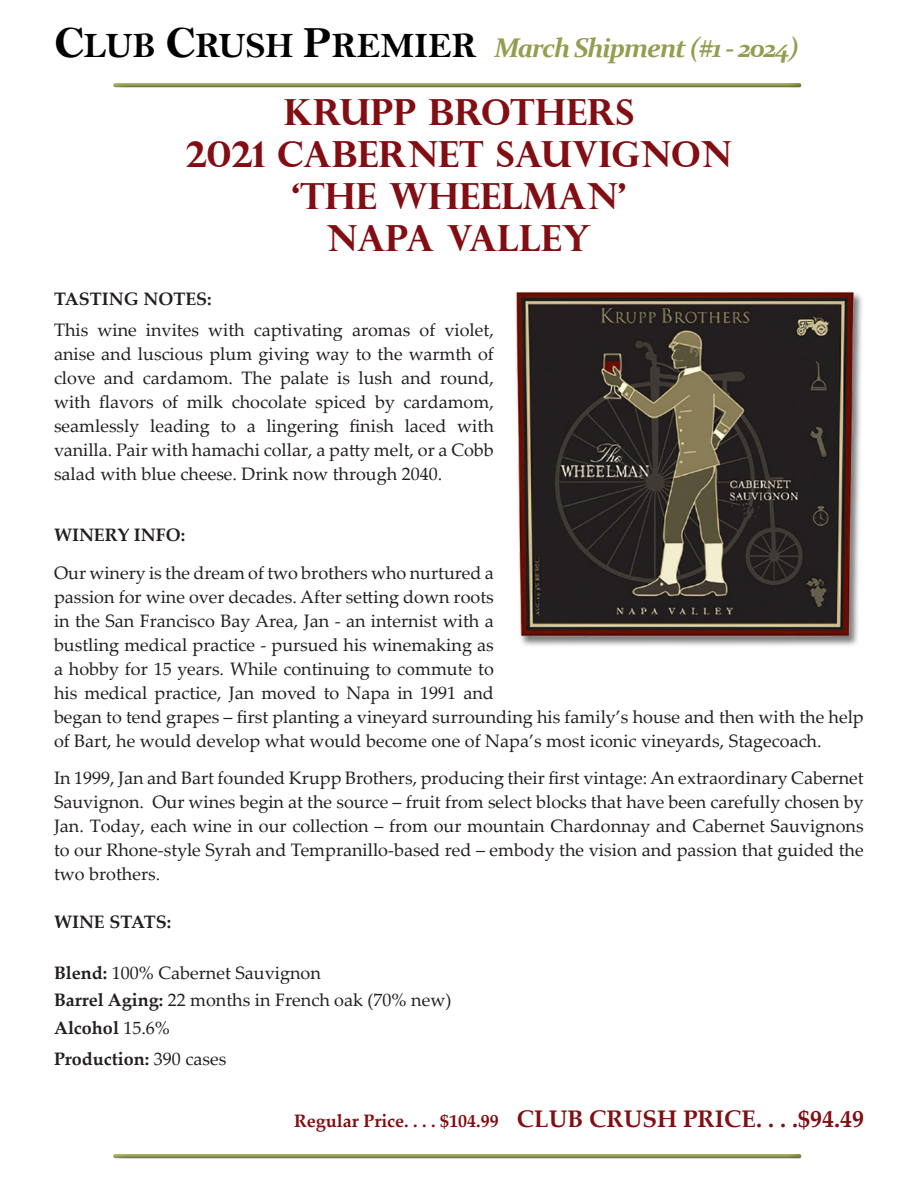
<style>
.page{position:relative;width:918px;height:1188px;background:#fff}
.page>*{position:absolute;margin:0;border:0;box-sizing:border-box;transform-origin:0 0}
.Address{font:700 36px "Perpetua Titling";color:#820d12}
.Address-2{font:italic 700 27px "Constantia";letter-spacing:-.05em;color:#959d51}
.Address-3{font:700 24px "Palatino Linotype";color:#820d12}
.Body_2{font:18px/24px "Palatino Linotype";color:#231f20;text-align:justify}
.Body_2-2{font:700 18px "Palatino Linotype";color:#231f20}
.s1{font-family:"Bell MT Bold";font-weight:400;font-style:normal;font-size:45px;color:#000}
.s2{font-family:"Bell MT Bold";font-weight:400;font-style:normal;font-size:36px;color:#000}
.s3{font-weight:700}
.s4{font-weight:400}
.s5{font-size:18px}
</style>
<div class="page">
<div style="left:112px;top:81px;width:692px;height:7px;background:#231f20;opacity:.75"></div>
<div style="left:112px;top:1152px;width:692px;height:7px;background:#231f20;opacity:.75"></div>
<img style="left:516px;top:292px;width:346px;height:354px">
<p class="Address-2" style="left:54px;top:29px;width:746px"><span class="s1">C</span><span class="s2">LUB</span> <span class="s1">C</span><span class="s2">RUSH</span> <span class="s1">P</span><span class="s2">REMIER</span> March Shipment (#1 - 2024)</p>
<p class="Address" style="left:284px;top:90px;width:352px">KRUPP BROTHERS</p>
<p class="Address" style="left:186px;top:132px;width:548px">2021 CABERNET SAUVIGNON</p>
<p class="Address" style="left:291px;top:174px;width:337px">‘THE WHEELMAN’</p>
<p class="Address" style="left:327px;top:216px;width:266px">NAPA VALLEY</p>
<p class="Body_2-2" style="left:54px;top:286px;width:159px">TASTING NOTES:</p>
<p class="Body_2" style="left:54px;top:317px;width:441px">This wine invites with captivating aromas of violet, anise and luscious plum giving way to the warmth of clove and cardamom. The palate is lush and round, with flavors of milk chocolate spiced by cardamom, seamlessly leading to a lingering finish laced with vanilla. Pair with hamachi collar, a patty melt, or a Cobb salad with blue cheese. Drink now through 2040.</p>
<p class="Body_2-2" style="left:54px;top:522px;width:133px">WINERY INFO:</p>
<p class="Body_2" style="left:54px;top:560px;width:811px;text-align:left">Our winery is the dream of two brothers who nurtured a<br>passion for wine over decades. After setting down roots<br>in the San Francisco Bay Area, Jan - an internist with a<br>bustling medical practice - pursued his winemaking as<br>a hobby for 15 years. While continuing to commute to<br>his medical practice, Jan moved to Napa in 1991 and<br>began to tend grapes – first planting a vineyard surrounding his family’s house and then with the help of Bart, he would develop what would become one of Napa’s most iconic vineyards, Stagecoach.</p>
<p class="Body_2" style="left:54px;top:766px;width:811px">In 1999, Jan and Bart founded Krupp Brothers, producing their first vintage: An extraordinary Cabernet Sauvignon. Our wines begin at the source – fruit from select blocks that have been carefully chosen by Jan. Today, each wine in our collection – from our mountain Chardonnay and Cabernet Sauvignons to our Rhone-style Syrah and Tempranillo-based red – embody the vision and passion that guided the two brothers.</p>
<p class="Body_2-2" style="left:54px;top:909px;width:119px">WINE STATS:</p>
<p class="Body_2" style="left:54px;top:960px;width:268px"><span class="s3">Blend:</span> 100% Cabernet Sauvignon</p>
<p class="Body_2" style="left:54px;top:988px;width:399px"><span class="s3">Barrel Aging:</span> 22 months in French oak (70% new)</p>
<p class="Body_2-2" style="left:54px;top:1015px;width:118px">Alcohol <span class="s4">15.6%</span></p>
<p class="Body_2-2" style="left:54px;top:1046px;width:174px">Production: <span class="s4">390 cases</span></p>
<p class="Address-3" style="left:294px;top:1101px;width:572px"><span class="s5">Regular Price. . . . $104.99</span> CLUB CRUSH PRICE. . . .$94.49</p>
</div>
